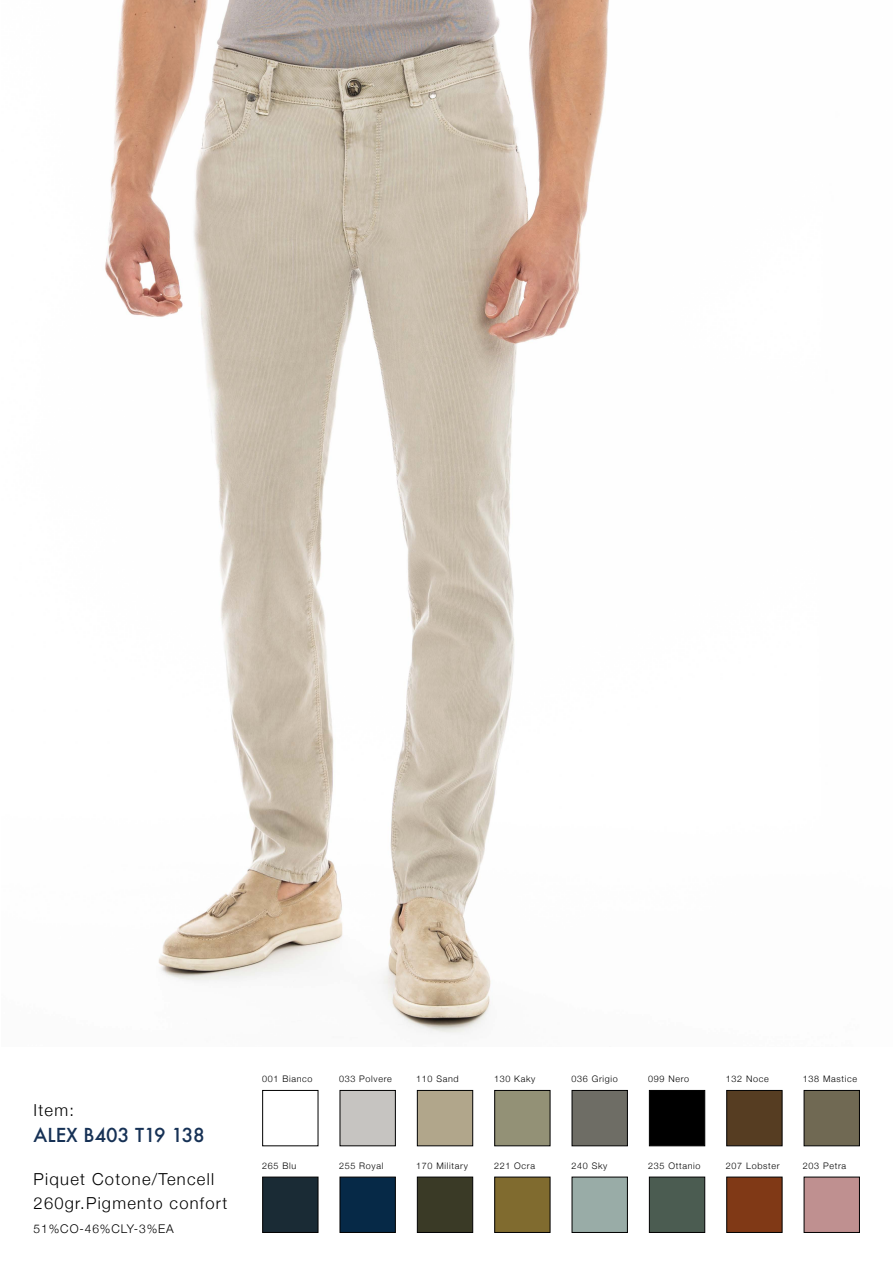
<style>
.page{position:relative;width:893px;height:1263px;background:#fff}
.page>*{position:absolute;margin:0;border:0;box-sizing:border-box;transform-origin:0 0}
.t1{font:500 18.75px "Futura";color:#163155}
.t2{font:300 16.5px/23.5px "Helvetica Neue";letter-spacing:.075em;color:#000}
.t3{font:300 12px "Helvetica Neue";letter-spacing:.075em;color:#000}
.t4{font:300 9px "Helvetica Neue";letter-spacing:.075em;color:#000}
</style>
<div class="page">
<img style="left:105px;top:0;width:504px;height:1034px">
<div style="left:340px;top:1090px;width:56px;height:56px;background:#c6c4c1;border:1px solid #000"></div>
<div style="left:262px;top:1090px;width:56px;height:56px;background:#fff;border:1px solid #000"></div>
<div style="left:417px;top:1090px;width:56px;height:56px;background:#b1a68b;border:1px solid #000"></div>
<div style="left:494px;top:1090px;width:56px;height:56px;background:#939176;border:1px solid #000"></div>
<div style="left:572px;top:1090px;width:56px;height:56px;background:#6e6d65;border:1px solid #000"></div>
<div style="left:649px;top:1090px;width:56px;height:56px;background:#000;border:1px solid #000"></div>
<div style="left:726px;top:1090px;width:56px;height:56px;background:#563d22;border:1px solid #000"></div>
<div style="left:804px;top:1090px;width:56px;height:56px;background:#706953;border:1px solid #000"></div>
<div style="left:340px;top:1177px;width:56px;height:55px;background:#062947;border:1px solid #000"></div>
<div style="left:262px;top:1177px;width:56px;height:55px;background:#1a2b35;border:1px solid #000"></div>
<div style="left:417px;top:1177px;width:56px;height:55px;background:#3a3a26;border:1px solid #000"></div>
<div style="left:494px;top:1177px;width:56px;height:55px;background:#806b2f;border:1px solid #000"></div>
<div style="left:572px;top:1177px;width:56px;height:55px;background:#99aca7"></div>
<div style="left:649px;top:1177px;width:56px;height:55px;background:#4b5c51;border:1px solid #000"></div>
<div style="left:726px;top:1177px;width:56px;height:55px;background:#803916;border:1px solid #000"></div>
<div style="left:804px;top:1177px;width:56px;height:55px;background:#bf9090"></div>
<h2 class="t2" style="left:34px;top:1097px;width:42px">Item:</h2>
<h1 class="t1" style="left:33px;top:1122px;width:173px">ALEX B403 T19 138</h1>
<h2 class="t2" style="left:34px;top:1166px;width:195px">Piquet Cotone/Tencell<br>260gr.Pigmento confort</h2>
<h3 class="t3" style="left:34px;top:1218px;width:142px">51%CO-46%CLY-3%EA</h3>
<p class="t4" style="left:262px;top:1072px;width:52px">001 Bianco</p>
<p class="t4" style="left:339px;top:1072px;width:54px">033 Polvere</p>
<p class="t4" style="left:416px;top:1072px;width:44px">110 Sand</p>
<p class="t4" style="left:494px;top:1072px;width:43px">130 Kaky</p>
<p class="t4" style="left:572px;top:1072px;width:48px">036 Grigio</p>
<p class="t4" style="left:648px;top:1072px;width:42px">099 Nero</p>
<p class="t4" style="left:726px;top:1072px;width:44px">132 Noce</p>
<p class="t4" style="left:803px;top:1072px;width:56px">138 Mastice</p>
<p class="t4" style="left:262px;top:1158px;width:36px">265 Blu</p>
<p class="t4" style="left:339px;top:1158px;width:46px">255 Royal</p>
<p class="t4" style="left:416px;top:1158px;width:53px">170 Military</p>
<p class="t4" style="left:494px;top:1158px;width:43px">221 Ocra</p>
<p class="t4" style="left:572px;top:1158px;width:37px">240 Sky</p>
<p class="t4" style="left:648px;top:1158px;width:54px">235 Ottanio</p>
<p class="t4" style="left:726px;top:1158px;width:55px">207 Lobster</p>
<p class="t4" style="left:803px;top:1158px;width:45px">203 Petra</p>
</div>
